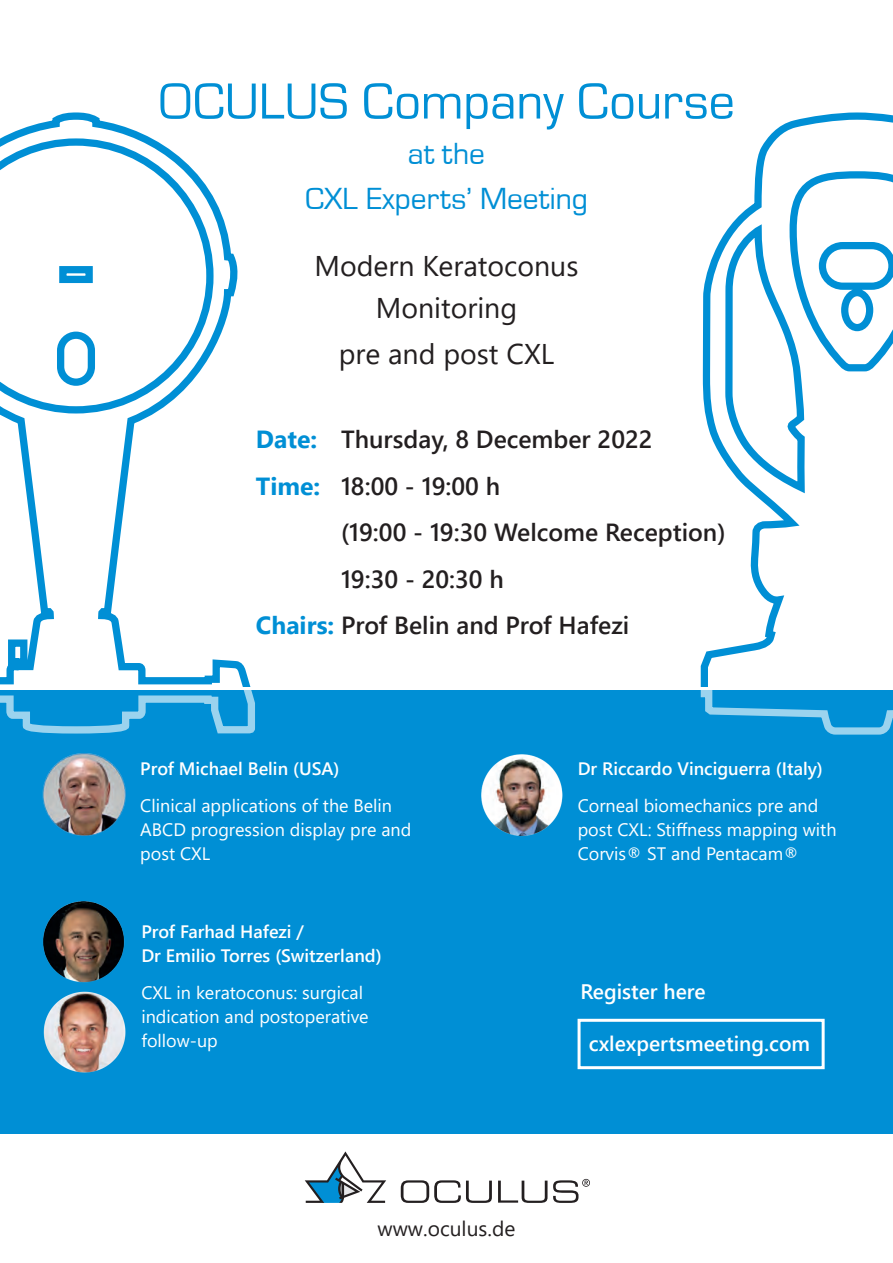
<style>
.page{position:relative;width:893px;height:1263px;background:#fff}
.page>*{position:absolute;margin:0;border:0;box-sizing:border-box;transform-origin:0 0}
.t1{font:52.5px "Eurostile";color:#008fd5}
.t2{font:31.5px/45px "Eurostile";color:#008fd5;text-align:center}
.t3{font:28.5px/42px "Segoe UI";color:#231f20;text-align:center}
.t4{font:600 24.75px/46.5px "Segoe UI";color:#231f20}
.t5{font:600 21px "Segoe UI";color:#fff}
.t6{font:21px "Segoe UI";color:#231f20}
.t7{font:18px/24px "Segoe UI";color:#fff}
.t8{font:600 18px/24px "Segoe UI";color:#fff}
.s1{font-weight:700;color:#008fd5}
</style>
<div class="page">
<div style="left:0;top:690px;width:893px;height:443px;background:#008fd5"></div>
<svg style="left:0;top:690px;width:255px;height:43px"></svg>
<svg style="left:0;top:112px;width:251px;height:575px"></svg>
<svg style="left:701px;top:690px;width:192px;height:45px"></svg>
<svg style="left:701px;top:112px;width:192px;height:575px"></svg>
<svg style="left:305px;top:1151px;width:81px;height:52px"></svg>
<svg style="left:401px;top:1179px;width:189px;height:24px"></svg>
<img style="left:42px;top:753px;width:84px;height:83px">
<img style="left:43px;top:993px;width:83px;height:80px">
<img style="left:481px;top:754px;width:82px;height:82px">
<img style="left:43px;top:901px;width:82px;height:92px">
<div style="left:578px;top:1019px;width:247px;height:50px;border:3px solid #fff"></div>
<h1 class="t1" style="left:158px;top:66px;width:578px">OCULUS Company Course</h1>
<h2 class="t2" style="left:305px;top:129px;width:284px">at the<br>CXL Experts’ Meeting</h2>
<h3 class="t3" style="left:315px;top:243px;width:265px">Modern Keratoconus<br>Monitoring</h3>
<h3 class="t3" style="left:339px;top:331px;width:217px">pre and post CXL</h3>
<h3 class="t4" style="left:256px;top:414px;width:398px"><span class="s1">Date:</span> Thursday, 8 December 2022<br><span class="s1">Time:</span> 18:00 - 19:00 h</h3>
<h3 class="t4" style="left:341px;top:507px;width:386px">(19:00 - 19:30 Welcome Reception)</h3>
<h3 class="t4" style="left:341px;top:554px;width:164px">19:30 - 20:30 h</h3>
<h3 class="t4" style="left:256px;top:600px;width:375px"><span class="s1">Chairs:</span> Prof Belin and Prof Hafezi</h3>
<p class="t8" style="left:140px;top:755px;width:201px">Prof Michael Belin (USA)</p>
<p class="t7" style="left:140px;top:792px;width:273px">Clinical applications of the Belin<br>ABCD progression display pre and post CXL</p>
<p class="t8" style="left:141px;top:918px;width:242px">Prof Farhad Hafezi /<br>Dr Emilio Torres (Switzerland)</p>
<p class="t7" style="left:141px;top:979px;width:229px">CXL in keratoconus: surgical indication and postoperative follow-up</p>
<p class="t8" style="left:578px;top:755px;width:247px">Dr Riccardo Vinciguerra (Italy)</p>
<p class="t7" style="left:578px;top:792px;width:260px">Corneal biomechanics pre and post CXL: Stiffness mapping with<br>Corvis® ST and Pentacam®</p>
<p class="t5" style="left:580px;top:971px;width:127px">Register here</p>
<p class="t5" style="left:589px;top:1023px;width:223px">cxlexpertsmeeting.com</p>
<p class="t6" style="left:378px;top:1208px;width:139px">www.oculus.de</p>
</div>
